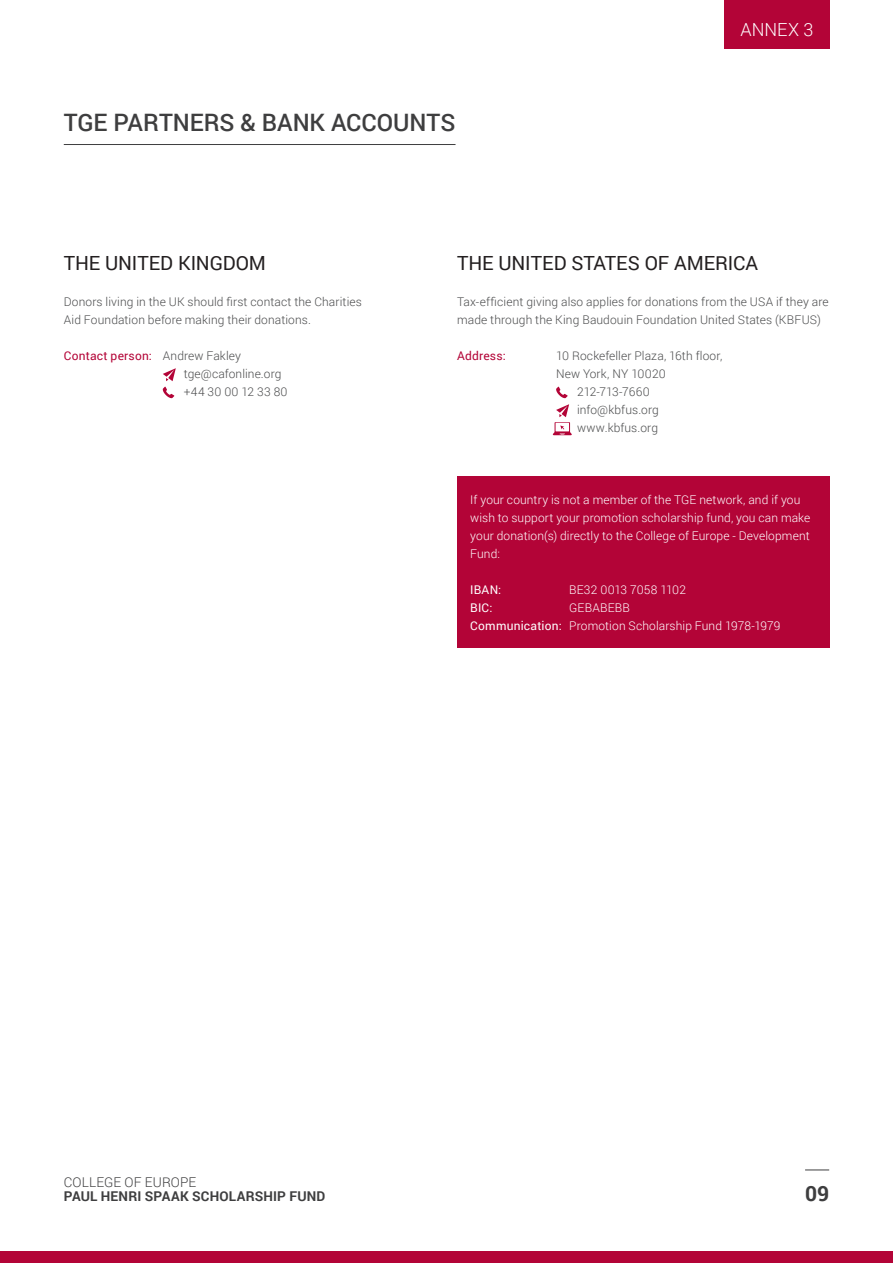
<style>
.page{position:relative;width:893px;height:1263px;background:#fff}
.page>*{position:absolute;margin:0;border:0;box-sizing:border-box;transform-origin:0 0}
.t1{font:500 24px "Roboto";letter-spacing:-.005em;color:#3e3e3f}
.t2{font:700 21px "Roboto";color:#3e3e3f}
.t3{font:19.5px "Roboto";letter-spacing:-.005em;color:#231f20}
.t4{font:300 18px "Roboto";letter-spacing:-.005em;color:#fff}
.t5{font:700 13.5px "Roboto";letter-spacing:.015em;color:#3e3e3f}
.t6{font:300 13.5px "Roboto";letter-spacing:.01em;color:#3e3e3f}
.t7{font:300 12px/18px "Roboto";letter-spacing:.01em;color:#4b4c4d}
.t8{font:300 12px/18px "Roboto";letter-spacing:.01em;color:#fff}
.t9{font:300 12px "Roboto";letter-spacing:-.01em;color:#4b4c4d}
.t10{font:12px "Roboto";letter-spacing:.01em;color:#fff}
.t11{font:12px "Roboto";letter-spacing:.015em;color:#b30437}
.s1{font-weight:400;color:#b30437}
.s2{font-weight:400}
</style>
<div class="page">
<div style="left:0;top:1251px;width:893px;height:12px;background:#b30437"></div>
<svg style="left:163px;top:368px;width:13px;height:13px"></svg>
<svg style="left:163px;top:387px;width:11px;height:11px"></svg>
<svg style="left:556px;top:387px;width:12px;height:11px"></svg>
<svg style="left:553px;top:404px;width:19px;height:31px"></svg>
<hr style="left:64px;top:144px;width:392px;height:1px;background:#3e3e3f">
<div style="left:724px;top:0;width:106px;height:48px;background:#b30437"></div>
<svg style="left:805px;top:1170px;width:24px;height:1px"></svg>
<div style="left:457px;top:476px;width:372px;height:172px;background:#b30437"></div>
<p class="t1" style="left:64px;top:106px;width:393px">TGE PARTNERS &amp; BANK ACCOUNTS</p>
<p class="t4" style="left:741px;top:17px;width:74px">ANNEX 3</p>
<p class="t3" style="left:64px;top:249px;width:204px">THE UNITED KINGDOM</p>
<p class="t7" style="left:64px;top:292px;width:300px">Donors living in the UK should first contact the Charities<br>Aid Foundation before making their donations.</p>
<p class="t7" style="left:184px;top:346px;width:105px;text-indent:-120px"><span class="s1">Contact person:</span> Andrew Fakley tge@cafonline.org +44 30 00 12 33 80</p>
<p class="t3" style="left:457px;top:249px;width:302px">THE UNITED STATES OF AMERICA</p>
<p class="t7" style="left:457px;top:292px;width:373px">Tax-efficient giving also applies for donations from the USA if they are made through the King Baudouin Foundation United States (KBFUS)</p>
<p class="t11" style="left:457px;top:347px;width:50px">Address:</p>
<p class="t7" style="left:556px;top:346px;width:168px">10 Rockefeller Plaza, 16th floor,<br>New York, NY 10020</p>
<p class="t9" style="left:577px;top:383px;width:74px">212-713-7660</p>
<p class="t7" style="left:577px;top:400px;width:83px">info@kbfus.org</p>
<p class="t7" style="left:577px;top:418px;width:82px">www.kbfus.org</p>
<p class="t8" style="left:470px;top:490px;width:341px">If your country is not a member of the TGE network, and if you wish to support your promotion scholarship fund, you can make your donation(s) directly to the College of Europe - Development Fund:</p>
<p class="t10" style="left:470px;top:581px;width:32px">IBAN:</p>
<p class="t8" style="left:569px;top:580px;width:118px">BE32 0013 7058 1102</p>
<p class="t10" style="left:470px;top:599px;width:24px">BIC:</p>
<p class="t8" style="left:569px;top:598px;width:62px">GEBABEBB</p>
<p class="t8" style="left:470px;top:616px;width:312px"><span class="s2">Communication:</span> Promotion Scholarship Fund 1978-1979</p>
<p class="t6" style="left:64px;top:1173px;width:134px">COLLEGE OF EUROPE</p>
<p class="t5" style="left:64px;top:1186px;width:263px">PAUL HENRI SPAAK SCHOLARSHIP FUND</p>
<p class="t2" style="left:805px;top:1178px;width:26px">09</p>
</div>
